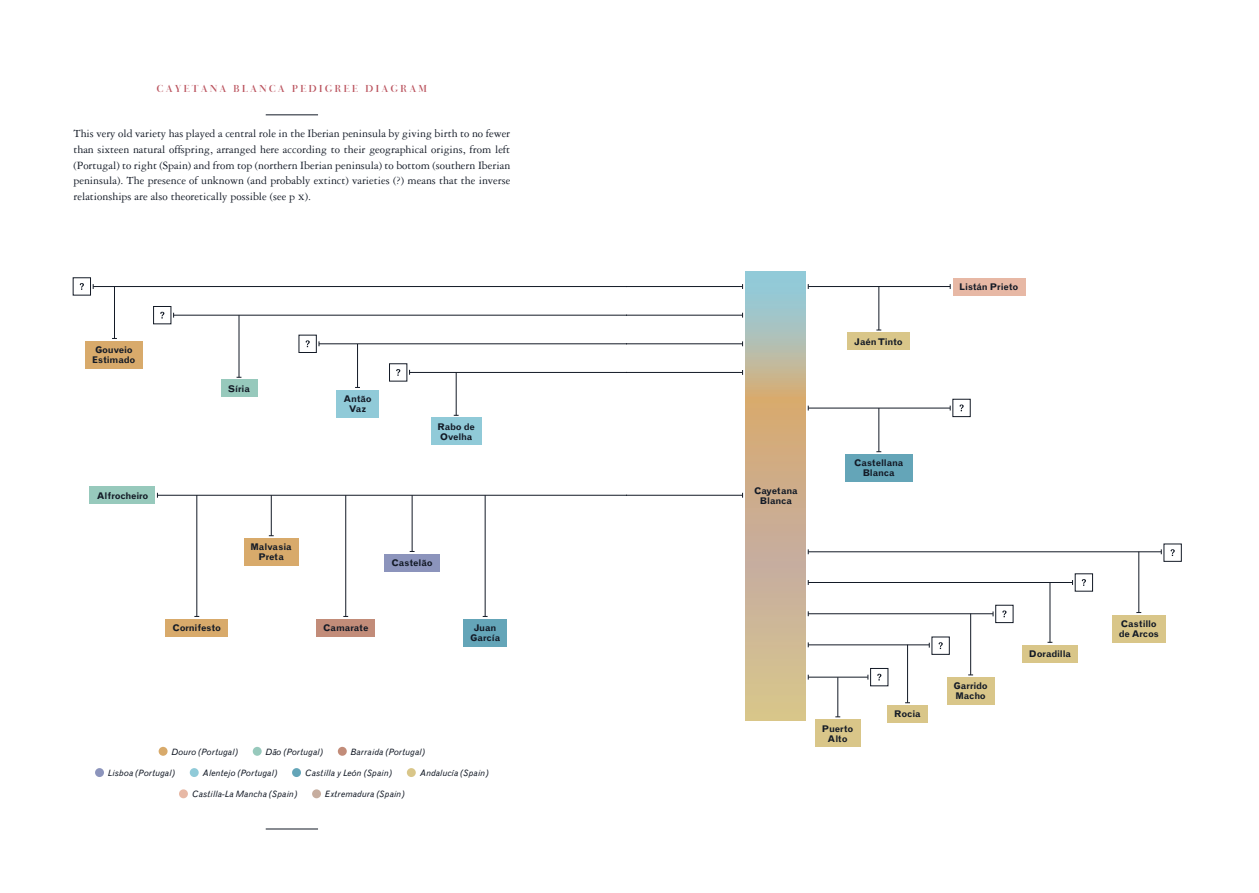
<style>
.page{position:relative;width:1259px;height:893px;background:#fff}
.page>*{position:absolute;margin:0;border:0;box-sizing:border-box;transform-origin:0 0}
.t1{font:11.88px/15.6px "Garamond Three";color:#131a26;text-align:justify}
.t2{font:9.38px "Bauer Bodoni BT Titling No 2";letter-spacing:.21em;color:#ba525d}
.t3{font:700 9.25px/10px "Grotesque";letter-spacing:-.01em;color:#131a26;text-align:center}
.t4{font:700 9.25px/10px "Grotesque";letter-spacing:-.03em;color:#131a26}
.t5{font:italic 8.75px "Grotesque";color:#131a26}
.s1{font-family:"Garamond Three SC"}
</style>
<div class="page">
<div style="left:159px;top:747px;width:8px;height:8px;background:#d8aa6b;border-radius:50%"></div>
<div style="left:253px;top:747px;width:8px;height:8px;background:#97c9bc;border-radius:50%"></div>
<div style="left:338px;top:747px;width:9px;height:8px;background:#c28c79;border-radius:50%"></div>
<div style="left:95px;top:768px;width:9px;height:9px;background:#8c94bc;border-radius:50%"></div>
<div style="left:190px;top:768px;width:9px;height:9px;background:#90cad8;border-radius:50%"></div>
<div style="left:292px;top:768px;width:9px;height:9px;background:#64a5b8;border-radius:50%"></div>
<div style="left:407px;top:768px;width:8px;height:9px;background:#d9c689;border-radius:50%"></div>
<div style="left:179px;top:789px;width:9px;height:9px;background:#e7b8a5;border-radius:50%"></div>
<div style="left:312px;top:789px;width:9px;height:9px;background:#c6ad9f;border-radius:50%"></div>
<hr style="left:266px;top:828px;width:52px;height:1px;background:#131a26">
<hr style="left:266px;top:115px;width:52px;height:1px;background:#131a26">
<div style="left:244px;top:538px;width:55px;height:27px;background:#d8aa6b"></div>
<div style="left:86px;top:341px;width:57px;height:27px;background:#d8aa6b"></div>
<div style="left:384px;top:554px;width:55px;height:17px;background:#8c94bc"></div>
<div style="left:463px;top:619px;width:44px;height:27px;background:#64a5b8"></div>
<div style="left:316px;top:619px;width:59px;height:17px;background:#c28c79"></div>
<div style="left:165px;top:619px;width:63px;height:18px;background:#d8aa6b"></div>
<div style="left:336px;top:390px;width:42px;height:27px;background:#90cad8"></div>
<div style="left:431px;top:418px;width:50px;height:27px;background:#90cad8"></div>
<div style="left:389px;top:363px;width:18px;height:18px;border:1px solid #131a26"></div>
<svg style="left:396px;top:369px;width:4px;height:7px"></svg>
<div style="left:299px;top:335px;width:17px;height:18px;border:1px solid #131a26"></div>
<svg style="left:305px;top:340px;width:5px;height:7px"></svg>
<div style="left:153px;top:306px;width:18px;height:18px;border:1px solid #131a26"></div>
<svg style="left:160px;top:312px;width:4px;height:6px"></svg>
<div style="left:73px;top:278px;width:18px;height:17px;border:1px solid #131a26"></div>
<svg style="left:80px;top:283px;width:4px;height:7px"></svg>
<div style="left:90px;top:486px;width:65px;height:18px;background:#97c9bc"></div>
<div style="left:221px;top:380px;width:36px;height:17px;background:#97c9bc"></div>
<hr style="left:93px;top:286px;width:533px;height:1px;background:#131a26">
<hr style="left:157px;top:495px;width:469px;height:1px;background:#131a26">
<hr style="left:173px;top:315px;width:453px;height:1px;background:#131a26">
<hr style="left:319px;top:343px;width:307px;height:1px;background:#131a26">
<hr style="left:409px;top:372px;width:217px;height:1px;background:#131a26">
<hr style="left:239px;top:315px;width:1px;height:62px;background:#131a26">
<hr style="left:196px;top:495px;width:1px;height:121px;background:#131a26">
<hr style="left:345px;top:495px;width:1px;height:121px;background:#131a26">
<hr style="left:485px;top:495px;width:1px;height:121px;background:#131a26">
<hr style="left:271px;top:495px;width:1px;height:41px;background:#131a26">
<hr style="left:412px;top:495px;width:1px;height:56px;background:#131a26">
<hr style="left:357px;top:344px;width:1px;height:43px;background:#131a26">
<hr style="left:456px;top:372px;width:1px;height:43px;background:#131a26">
<hr style="left:114px;top:287px;width:1px;height:51px;background:#131a26">
<div style="left:844px;top:454px;width:68px;height:27px;background:#64a5b8"></div>
<div style="left:815px;top:719px;width:45px;height:27px;background:#d9c689"></div>
<div style="left:887px;top:705px;width:40px;height:17px;background:#d9c689"></div>
<div style="left:1111px;top:615px;width:54px;height:27px;background:#d9c689"></div>
<div style="left:946px;top:677px;width:48px;height:28px;background:#d9c689"></div>
<div style="left:1022px;top:645px;width:55px;height:17px;background:#d9c689"></div>
<svg style="left:745px;top:272px;width:60px;height:448px;background:#c6b697"></svg>
<div style="left:847px;top:332px;width:62px;height:18px;background:#d9c689"></div>
<div style="left:952px;top:278px;width:73px;height:17px;background:#e7b8a5"></div>
<svg style="left:1170px;top:549px;width:4px;height:7px"></svg>
<svg style="left:1081px;top:579px;width:4px;height:7px"></svg>
<div style="left:995px;top:605px;width:17px;height:18px;border:1px solid #131a26"></div>
<svg style="left:1002px;top:610px;width:4px;height:7px"></svg>
<svg style="left:938px;top:642px;width:4px;height:7px"></svg>
<svg style="left:959px;top:404px;width:4px;height:7px"></svg>
<div style="left:870px;top:668px;width:17px;height:18px;border:1px solid #131a26"></div>
<svg style="left:877px;top:673px;width:4px;height:7px"></svg>
<hr style="left:626px;top:286px;width:116px;height:1px;background:#131a26">
<hr style="left:626px;top:495px;width:116px;height:1px;background:#131a26">
<hr style="left:808px;top:551px;width:352px;height:1px;background:#131a26">
<hr style="left:808px;top:582px;width:264px;height:1px;background:#131a26">
<hr style="left:808px;top:613px;width:184px;height:1px;background:#131a26">
<hr style="left:808px;top:644px;width:120px;height:1px;background:#131a26">
<hr style="left:808px;top:677px;width:59px;height:1px;background:#131a26">
<hr style="left:808px;top:408px;width:141px;height:1px;background:#131a26">
<hr style="left:808px;top:286px;width:141px;height:1px;background:#131a26">
<hr style="left:626px;top:315px;width:116px;height:1px;background:#131a26">
<hr style="left:626px;top:343px;width:116px;height:1px;background:#131a26">
<hr style="left:626px;top:372px;width:116px;height:1px;background:#131a26">
<hr style="left:837px;top:677px;width:1px;height:40px;background:#131a26">
<hr style="left:907px;top:644px;width:1px;height:58px;background:#131a26">
<hr style="left:970px;top:613px;width:1px;height:62px;background:#131a26">
<hr style="left:1049px;top:582px;width:1px;height:60px;background:#131a26">
<hr style="left:1138px;top:551px;width:1px;height:61px;background:#131a26">
<hr style="left:878px;top:286px;width:1px;height:44px;background:#131a26">
<hr style="left:878px;top:408px;width:1px;height:44px;background:#131a26">
<p class="t2" style="left:156px;top:83px;width:272px">CAYETANA BLANCA PEDIGREE DIAGRAM</p>
<p class="t1" style="left:73px;top:126px;width:438px">this very old variety has played a central role in the iberian peninsula by giving birth to no fewer than sixteen natural offspring, arranged here according to their geographical origins, from left (portugal) to right (spain) and from top (northern iberian peninsula) to bottom (southern iberian peninsula). the presence of unknown (and probably extinct) varieties (?) means that the inverse relationships are also theoretically possible (see p <span class="s1">x</span>).</p>
<p class="t3" style="left:92px;top:345px;width:45px;text-align:left">Gouveio estimado</p>
<p class="t3" style="left:97px;top:490px;width:53px">Alfrocheiro</p>
<p class="t3" style="left:228px;top:383px;width:24px">Síria</p>
<p class="t3" style="left:343px;top:393px;width:30px">Antão<br>Vaz</p>
<p class="t4" style="left:437px;top:421px;width:39px">rabo de ovelha</p>
<p class="t3" style="left:250px;top:542px;width:43px">Malvasia<br>Preta</p>
<p class="t3" style="left:172px;top:623px;width:50px">Cornifesto</p>
<p class="t3" style="left:323px;top:623px;width:47px">Camarate</p>
<p class="t3" style="left:391px;top:557px;width:43px">Castelão</p>
<p class="t3" style="left:470px;top:623px;width:32px">Juan<br>García</p>
<p class="t5" style="left:172px;top:746px;width:68px">Douro (Portugal)</p>
<p class="t5" style="left:266px;top:746px;width:59px">Dão (Portugal)</p>
<p class="t5" style="left:351px;top:746px;width:76px">Barraida (Portugal)</p>
<p class="t5" style="left:108px;top:767px;width:68px">Lisboa (Portugal)</p>
<p class="t5" style="left:203px;top:767px;width:76px">Alentejo (Portugal)</p>
<p class="t5" style="left:305px;top:767px;width:88px">Castilla y León (Spain)</p>
<p class="t5" style="left:420px;top:767px;width:70px">Andalucía (Spain)</p>
<p class="t5" style="left:192px;top:789px;width:107px">Castilla-La Mancha (Spain)</p>
<p class="t5" style="left:325px;top:789px;width:81px">Extremadura (Spain)</p>
<p class="t3" style="left:753px;top:486px;width:45px">Cayetana<br>Blanca</p>
<p class="t3" style="left:854px;top:336px;width:50px">Jaén Tinto</p>
<p class="t3" style="left:853px;top:458px;width:51px">Castellana<br>Blanca</p>
<p class="t3" style="left:958px;top:282px;width:61px">listán Prieto</p>
<p class="t3" style="left:821px;top:724px;width:33px">Puerto<br>Alto</p>
<p class="t3" style="left:894px;top:708px;width:28px">rocia</p>
<p class="t3" style="left:953px;top:681px;width:36px;text-align:left">Garrido<br>Macho</p>
<p class="t3" style="left:1028px;top:649px;width:43px">Doradilla</p>
<p class="t3" style="left:1118px;top:619px;width:41px;text-align:left">Castillo de Arcos</p>
</div>
